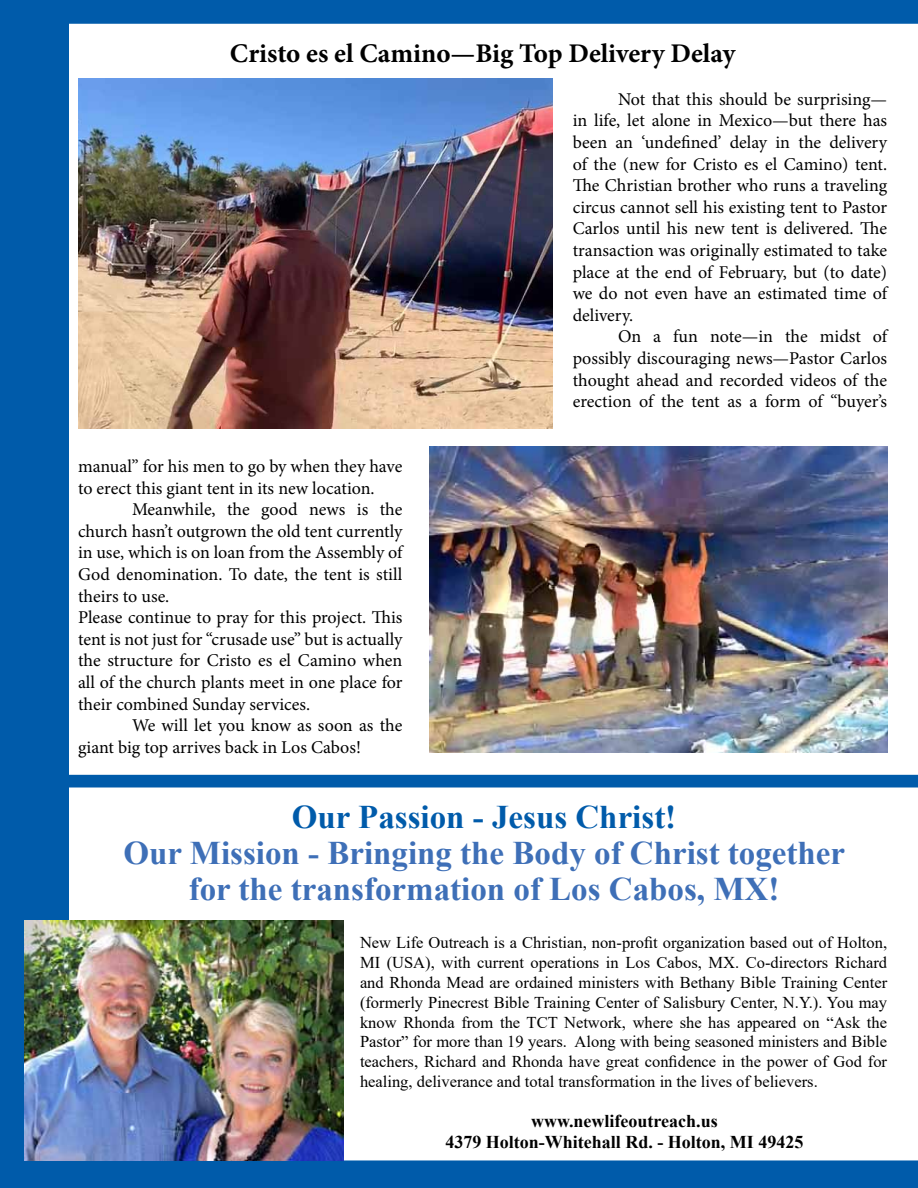
<style>
.page{position:relative;width:918px;height:1188px;background:#fff}
.page>*{position:absolute;margin:0;border:0;box-sizing:border-box;transform-origin:0 0}
.t1{font:700 33px/36px "Times New Roman";color:#3e6fb7;text-align:center}
.t2{font:700 33px "Times New Roman";color:#005baa}
.t3{font:700 27px "Minion Pro";color:#000}
.t4{font:18px/21.6px "Minion Pro";letter-spacing:-.005em;color:#000}
.t5{font:700 18px/21.6px "Times New Roman";color:#000;text-align:center}
.t6{font:16.5px/19.8px "Times New Roman";color:#000;text-align:justify}
</style>
<div class="page">
<div style="left:1px;top:1px;width:916px;height:22px;background:#005baa"></div>
<div style="left:0;top:0;width:918px;height:24px;border:2px solid #005baa"></div>
<div style="left:1px;top:1px;width:67px;height:1186px;background:#005baa"></div>
<div style="left:0;top:0;width:69px;height:1188px;border:2px solid #005baa"></div>
<div style="left:1px;top:1161px;width:916px;height:26px;background:#005baa"></div>
<div style="left:0;top:1160px;width:918px;height:28px;border:2px solid #005baa"></div>
<img style="left:24px;top:921px;width:320px;height:239px">
<svg style="left:2px;top:775px;width:916px;height:13px;background:#0960ac"></svg>
<img style="left:78px;top:78px;width:474px;height:351px">
<img style="left:429px;top:447px;width:458px;height:305px">
<h2 class="t3" style="left:230px;top:34px;width:507px">Cristo es el Camino—Big Top Delivery Delay</h2>
<p class="t4" style="left:573px;top:88px;width:316px;text-align:justify;text-indent:45px">Not that this should be surprising— in life, let alone in Mexico—but there has been an ‘undefined’ delay in the delivery of the (new for Cristo es el Camino) tent.<br>The Christian brother who runs a traveling circus cannot sell his existing tent to Pastor Carlos until his new tent is delivered. The transaction was originally estimated to take place at the end of February, but (to date) we do not even have an estimated time of delivery.</p>
<p class="t4" style="left:573px;top:326px;width:316px;text-align:justify;text-indent:45px">On a fun note—in the midst of possibly discouraging news—Pastor Carlos thought ahead and recorded videos of the erection of the tent as a form of “buyer’s</p>
<p class="t4" style="left:78px;top:456px;width:326px">manual” for his men to go by when they have to erect this giant tent in its new location.</p>
<p class="t4" style="left:78px;top:499px;width:326px;text-indent:54px">Meanwhile, the good news is the church hasn’t outgrown the old tent currently in use, which is on loan from the Assembly of God denomination. To date, the tent is still theirs to use.<br>Please continue to pray for this project. This tent is not just for “crusade use” but is actually the structure for Cristo es el Camino when all of the church plants meet in one place for their combined Sunday services.</p>
<p class="t4" style="left:78px;top:715px;width:326px;text-indent:54px">We will let you know as soon as the giant big top arrives back in Los Cabos!</p>
<h1 class="t2" style="left:292px;top:793px;width:386px">Our Passion - Jesus Christ!</h1>
<h1 class="t1" style="left:124px;top:834px;width:723px">Our Mission - Bringing the Body of Christ together for the transformation of Los Cabos, MX!</h1>
<p class="t6" style="left:360px;top:932px;width:529px">New Life Outreach is a Christian, non-profit organization based out of Holton, MI (USA), with current operations in Los Cabos, MX. Co-directors Richard and Rhonda Mead are ordained ministers with Bethany Bible Training Center (formerly Pinecrest Bible Training Center of Salisbury Center, N.Y.). You may know Rhonda from the TCT Network, where she has appeared on “Ask the Pastor” for more than 19 years. Along with being seasoned ministers and Bible teachers, Richard and Rhonda have great confidence in the power of God for healing, deliverance and total transformation in the lives of believers.</p>
<p class="t5" style="left:445px;top:1109px;width:360px">www.newlifeoutreach.us<br>4379 Holton-Whitehall Rd. - Holton, MI 49425</p>
</div>
